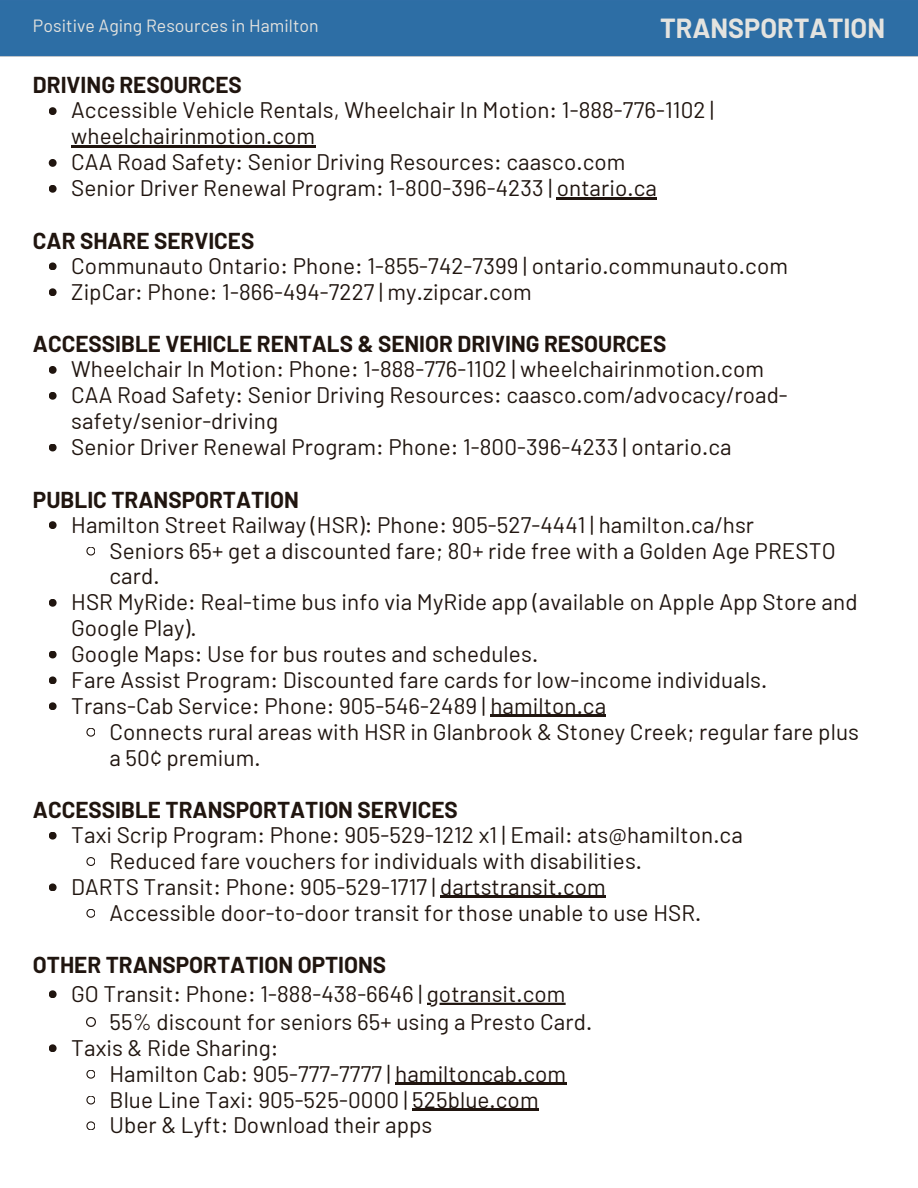
<style>
.page{position:relative;width:918px;height:1188px;background:#fff}
.page>*{position:absolute;margin:0;border:0;box-sizing:border-box;transform-origin:0 0}
.t1{font:700 27px "Barlow";color:#e4e3df}
.t2{font:22.5px/25.8px "Barlow";letter-spacing:.005em;color:#20150f}
.t3{font:700 22.5px "Barlow";color:#20150f}
.t4{font:17.7px "Barlow";letter-spacing:.005em;color:#e4e3df}
</style>
<div class="page">
<svg style="left:49px;top:107px;width:8px;height:8px"></svg>
<svg style="left:49px;top:185px;width:8px;height:8px"></svg>
<svg style="left:49px;top:262px;width:8px;height:8px"></svg>
<svg style="left:49px;top:288px;width:8px;height:8px"></svg>
<svg style="left:49px;top:366px;width:8px;height:8px"></svg>
<svg style="left:49px;top:392px;width:8px;height:8px"></svg>
<svg style="left:49px;top:444px;width:8px;height:7px"></svg>
<svg style="left:49px;top:521px;width:8px;height:8px"></svg>
<svg style="left:49px;top:599px;width:8px;height:8px"></svg>
<svg style="left:49px;top:651px;width:8px;height:7px"></svg>
<svg style="left:49px;top:676px;width:8px;height:8px"></svg>
<svg style="left:49px;top:702px;width:8px;height:8px"></svg>
<svg style="left:49px;top:832px;width:8px;height:8px"></svg>
<svg style="left:49px;top:883px;width:8px;height:8px"></svg>
<svg style="left:49px;top:990px;width:8px;height:8px"></svg>
<svg style="left:49px;top:1044px;width:8px;height:8px"></svg>
<hr style="left:71px;top:145px;width:244px;height:3px;background:#20150f">
<svg style="left:49px;top:159px;width:8px;height:8px"></svg>
<svg style="left:86px;top:547px;width:9px;height:9px"></svg>
<svg style="left:86px;top:728px;width:9px;height:9px"></svg>
<svg style="left:86px;top:857px;width:9px;height:9px"></svg>
<svg style="left:86px;top:909px;width:9px;height:9px"></svg>
<svg style="left:86px;top:1018px;width:9px;height:9px"></svg>
<svg style="left:86px;top:1070px;width:9px;height:9px"></svg>
<svg style="left:86px;top:1096px;width:9px;height:9px"></svg>
<svg style="left:86px;top:1121px;width:9px;height:9px"></svg>
<hr style="left:412px;top:1108px;width:127px;height:3px;background:#20150f">
<div style="left:0;top:0;width:918px;height:57px;background:#2d6ea5"></div>
<hr style="left:395px;top:1083px;width:171px;height:2px;background:#20150f">
<svg style="left:427px;top:1003px;width:139px;height:2px"></svg>
<hr style="left:440px;top:896px;width:166px;height:2px;background:#20150f">
<hr style="left:490px;top:715px;width:116px;height:2px;background:#20150f">
<hr style="left:557px;top:197px;width:100px;height:2px;background:#20150f">
<h3 class="t4" style="left:33px;top:14px;width:287px">Positive Aging Resources in Hamilton</h3>
<p class="t1" style="left:660px;top:11px;width:227px">TRANSPORTATION</p>
<p class="t3" style="left:33px;top:71px;width:210px">DRIVING RESOURCES</p>
<p class="t2" style="left:71px;top:96px;width:644px">Accessible Vehicle Rentals, Wheelchair In Motion: 1-888-776-1102 | wheelchairinmotion.com<br>CAA Road Safety: Senior Driving Resources: caasco.com<br>Senior Driver Renewal Program: 1-800-396-4233 | ontario.ca</p>
<h1 class="t3" style="left:33px;top:226px;width:223px">CAR SHARE SERVICES</h1>
<h2 class="t2" style="left:71px;top:252px;width:718px">Communauto Ontario: Phone: 1-855-742-7399 | ontario.communauto.com<br>ZipCar: Phone: 1-866-494-7227 | my.zipcar.com</h2>
<h3 class="t3" style="left:33px;top:330px;width:635px">ACCESSIBLE VEHICLE RENTALS &amp; SENIOR DRIVING RESOURCES</h3>
<h2 class="t2" style="left:71px;top:356px;width:718px">Wheelchair In Motion: Phone: 1-888-776-1102 | wheelchairinmotion.com CAA Road Safety: Senior Driving Resources: caasco.com/advocacy/road&shy;safety/senior-driving<br>Senior Driver Renewal Program: Phone: 1-800-396-4233 | ontario.ca</h2>
<h3 class="t3" style="left:33px;top:485px;width:268px">PUBLIC TRANSPORTATION</h3>
<h2 class="t2" style="left:71px;top:511px;width:684px">Hamilton Street Railway (HSR): Phone: 905-527-4441 | hamilton.ca/hsr</h2>
<h3 class="t2" style="left:109px;top:537px;width:728px">Seniors 65+ get a discounted fare; 80+ ride free with a Golden Age PRESTO card.</h3>
<h2 class="t2" style="left:71px;top:588px;width:788px">HSR MyRide: Real-time bus info via MyRide app (available on Apple App Store and Google Play).<br>Google Maps: Use for bus routes and schedules.<br>Fare Assist Program: Discounted fare cards for low-income individuals.<br>Trans-Cab Service: Phone: 905-546-2489 | hamilton.ca</h2>
<h3 class="t2" style="left:109px;top:718px;width:751px">Connects rural areas with HSR in Glanbrook &amp; Stoney Creek; regular fare plus a 50¢ premium.</h3>
<h3 class="t3" style="left:33px;top:796px;width:426px">ACCESSIBLE TRANSPORTATION SERVICES</h3>
<h3 class="t2" style="left:71px;top:821px;width:673px">Taxi Scrip Program: Phone: 905-529-1212 x1 | Email: ats@hamilton.ca</h3>
<h3 class="t2" style="left:109px;top:847px;width:534px">Reduced fare vouchers for individuals with disabilities.</h3>
<h2 class="t2" style="left:71px;top:873px;width:536px">DARTS Transit: Phone: 905-529-1717 | dartstransit.com</h2>
<h3 class="t2" style="left:109px;top:899px;width:593px">Accessible door-to-door transit for those unable to use HSR.</h3>
<h3 class="t3" style="left:33px;top:951px;width:355px">OTHER TRANSPORTATION OPTIONS</h3>
<h3 class="t2" style="left:71px;top:980px;width:496px">GO Transit: Phone: 1-888-438-6646 | gotransit.com</h3>
<h3 class="t2" style="left:109px;top:1008px;width:484px">55% discount for seniors 65+ using a Presto Card.</h3>
<h2 class="t2" style="left:71px;top:1034px;width:209px">Taxis &amp; Ride Sharing:</h2>
<h3 class="t2" style="left:109px;top:1060px;width:458px">Hamilton Cab: 905-777-7777 | hamiltoncab.com<br>Blue Line Taxi: 905-525-0000 | 525blue.com<br>Uber &amp; Lyft: Download their apps</h3>
</div>
